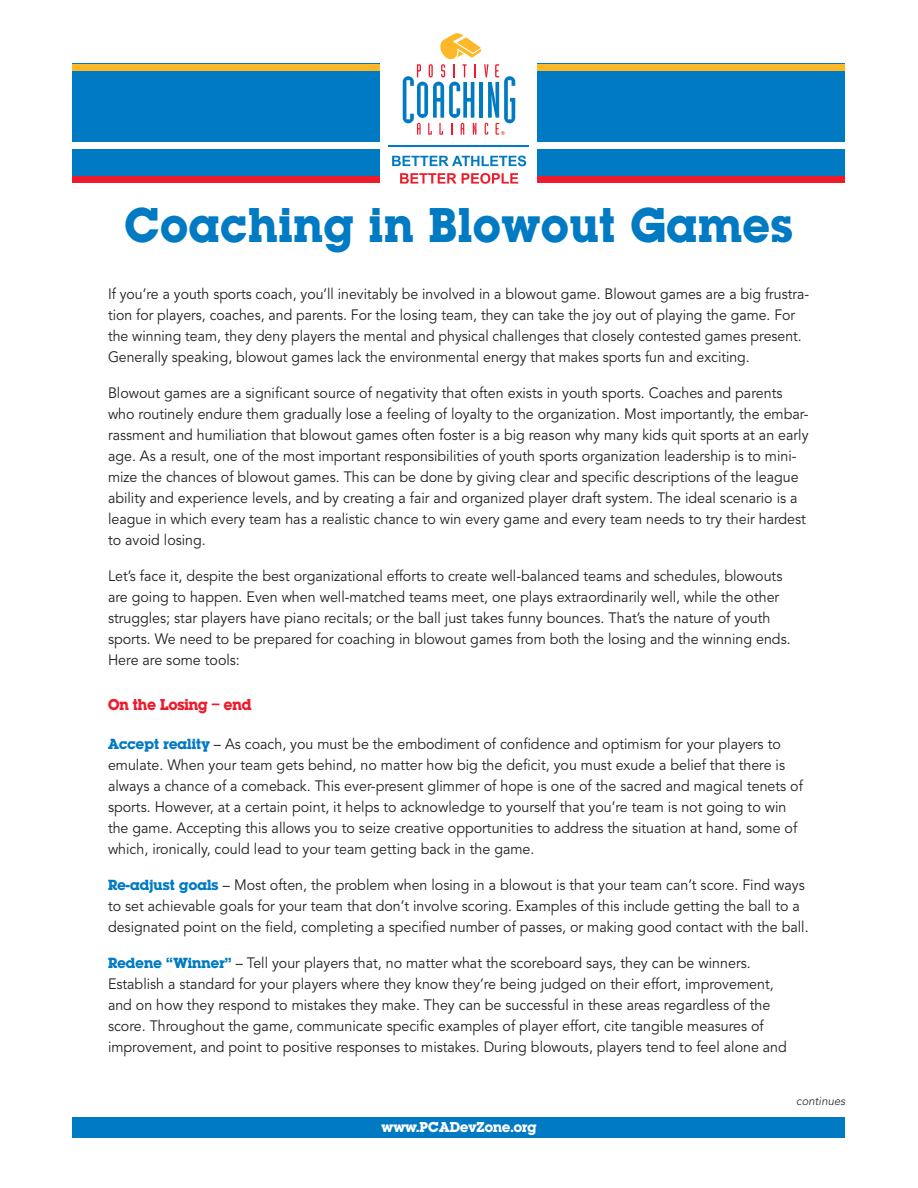
<style>
.page{position:relative;width:918px;height:1188px;background:#fff}
.page>*{position:absolute;margin:0;border:0;box-sizing:border-box;transform-origin:0 0}
.t1{font:51px "Lubalin Graph Bld";letter-spacing:.03em;color:#007ac2;scale:.95 1}
.subhead_a{font:16.5px "Lubalin Graph Bld";color:#ee1b2c;scale:.95 1}
.text{font:15px/21px "Avenir";color:#231f20;scale:.95 1}
.text-2{font:15px/21px "Avenir";color:#231f20;scale:.94 1}
.t2{font:15px "Lubalin Graph Bld";letter-spacing:.005em;color:#fff}
.t3{font:italic 300 12px "Avenir";color:#231f20;scale:.95 1}
.s1{font-family:"Lubalin Graph Bld";font-size:15.3px;color:#007ac2}
</style>
<div class="page">
<div style="left:72px;top:64px;width:308px;height:119px;background:#007ac2"></div>
<div style="left:537px;top:64px;width:308px;height:119px;background:#007ac2"></div>
<svg style="left:403px;top:33px;width:112px;height:102px"></svg>
<hr style="left:389px;top:146px;width:140px;height:1px;background:#007ac2">
<svg style="left:392px;top:156px;width:134px;height:10px"></svg>
<svg style="left:400px;top:173px;width:118px;height:11px"></svg>
<div style="left:70px;top:142px;width:311px;height:7px;background:#fff"></div>
<div style="left:72px;top:176px;width:308px;height:7px;background:#ee1b2c"></div>
<div style="left:72px;top:64px;width:308px;height:7px;background:#fcb828"></div>
<div style="left:537px;top:142px;width:311px;height:7px;background:#fff"></div>
<div style="left:537px;top:176px;width:308px;height:7px;background:#ee1b2c"></div>
<div style="left:537px;top:64px;width:308px;height:7px;background:#fcb828"></div>
<div style="left:73px;top:1118px;width:772px;height:20px;background:#007ac2"></div>
<p class="t1" style="left:125px;top:191px;width:705px">Coaching in Blowout Games</p>
<p class="text-2" style="left:108px;top:284px;width:747px">If you’re a youth sports coach, you’ll inevitably be involved in a blowout game. Blowout games are a big frustra&shy;tion for players, coaches, and parents. For the losing team, they can take the joy out of playing the game. For the winning team, they deny players the mental and physical challenges that closely contested games present.<br>Generally speaking, blowout games lack the environmental energy that makes sports fun and exciting.</p>
<p class="text" style="left:108px;top:383px;width:739px">Blowout games are a significant source of negativity that often exists in youth sports. Coaches and parents who routinely endure them gradually lose a feeling of loyalty to the organization. Most importantly, the embar&shy;rassment and humiliation that blowout games often foster is a big reason why many kids quit sports at an early age. As a result, one of the most important responsibilities of youth sports organization leadership is to mini&shy;mize the chances of blowout games. This can be done by giving clear and specific descriptions of the league ability and experience levels, and by creating a fair and organized player draft system. The ideal scenario is a league in which every team has a realistic chance to win every game and every team needs to try their hardest to avoid losing.</p>
<p class="text" style="left:108px;top:566px;width:720px">Let’s face it, despite the best organizational efforts to create well-balanced teams and schedules, blowouts are going to happen. Even when well-matched teams meet, one plays extraordinarily well, while the other struggles; star players have piano recitals; or the ball just takes funny bounces. That’s the nature of youth sports. We need to be prepared for coaching in blowout games from both the losing and the winning ends.<br>Here are some tools:</p>
<p class="subhead_a" style="left:108px;top:694px;width:152px">On the Losing – end</p>
<p class="text" style="left:108px;top:734px;width:733px"><span class="s1">Accept reality</span> – As coach, you must be the embodiment of confidence and optimism for your players to emulate. When your team gets behind, no matter how big the deficit, you must exude a belief that there is always a chance of a comeback. This ever-present glimmer of hope is one of the sacred and magical tenets of sports. However, at a certain point, it helps to acknowledge to yourself that you’re team is not going to win the game. Accepting this allows you to seize creative opportunities to address the situation at hand, some of which, ironically, could lead to your team getting back in the game.</p>
<p class="text" style="left:108px;top:875px;width:739px"><span class="s1">Re-adjust goals</span> – Most often, the problem when losing in a blowout is that your team can’t score. Find ways to set achievable goals for your team that don’t involve scoring. Examples of this include getting the ball to a designated point on the field, completing a specified number of passes, or making good contact with the ball.</p>
<p class="text" style="left:108px;top:953px;width:716px"><span class="s1">Redefine “Winner”</span> – Tell your players that, no matter what the scoreboard says, they can be winners.<br>Establish a standard for your players where they know they’re being judged on their effort, improvement, and on how they respond to mistakes they make. They can be successful in these areas regardless of the score. Throughout the game, communicate specific examples of player effort, cite tangible measures of improvement, and point to positive responses to mistakes. During blowouts, players tend to feel alone and</p>
<p class="t2" style="left:381px;top:1117px;width:157px">www.PCADevZone.org</p>
<p class="t3" style="left:796px;top:1094px;width:53px">continues</p>
</div>
